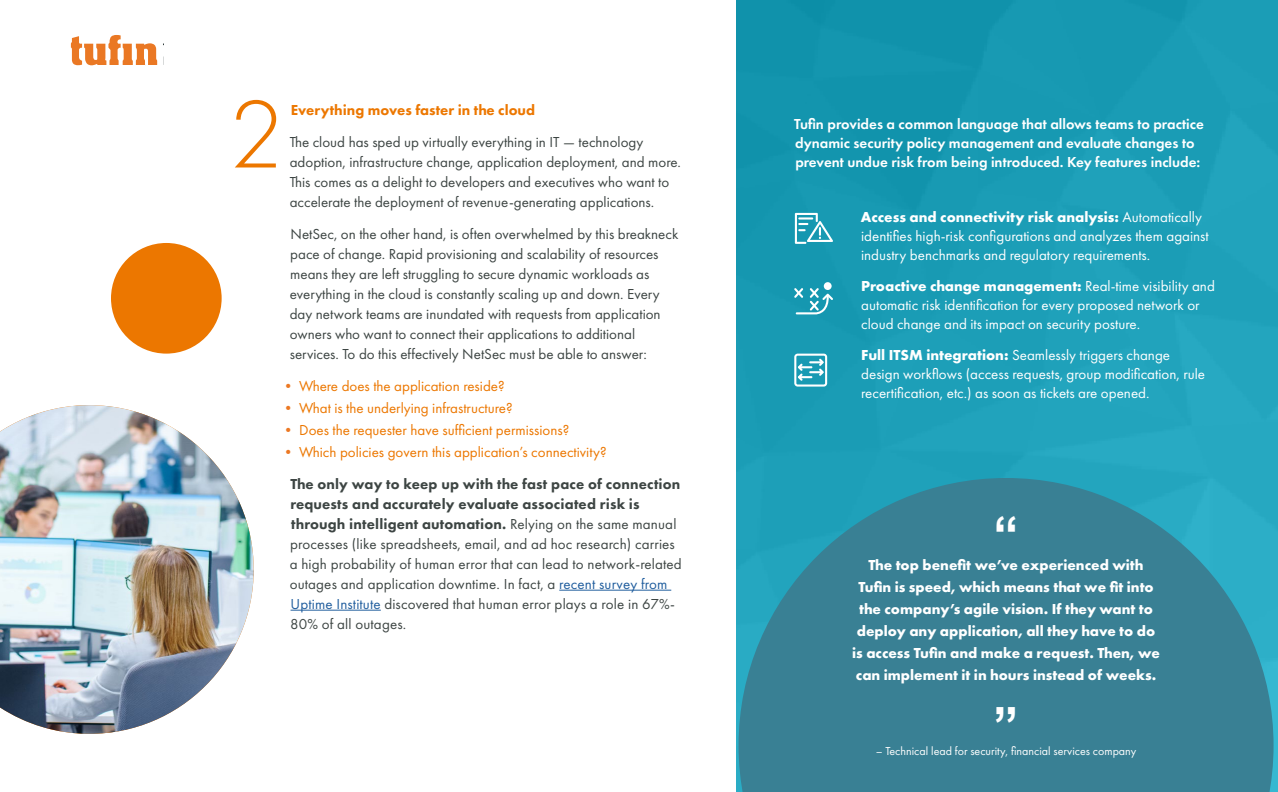
<style>
.page{position:relative;width:1278px;height:792px;background:#fff}
.page>*{position:absolute;margin:0;border:0;box-sizing:border-box;transform-origin:0 0}
.t1{font:300 100px "Futura PT";color:#ec7700}
.t2{font:700 50px "Arial";color:#fff}
.t3{font:15px/20px "Futura PT";color:#3d4543}
.t4{font:15px/19px "Futura PT";color:#fff}
.t5{font:700 15px/22px "Futura PT";color:#fff;text-align:center}
.t6{font:15px/32px "Futura PT";color:#ec7700}
.t7{font:600 15px/19px "Futura PT";color:#fff}
.t8{font:800 15px "Futura PT";color:#ec7700}
.t9{font:12px "Futura PT";color:#fff}
.s1{color:#ec7823}
.s2{font-weight:800;color:#3d4543}
.s3{font-weight:800}
.s4{color:#215e9e}
.s5{font-weight:700}
</style>
<div class="page">
<img style="left:736px;top:0;width:542px;height:792px">
<hr style="left:559px;top:590px;width:112px;height:1px;background:#215e9e">
<hr style="left:291px;top:610px;width:90px;height:1px;background:#215e9e">
<img style="left:0;top:405px;width:254px;height:329px">
<div style="left:111px;top:243px;width:111px;height:111px;background:#ec7700;border-radius:50%"></div>
<svg style="left:71px;top:35px;width:86px;height:30px"></svg>
<svg style="left:739px;top:478px;width:535px;height:314px;background:#35879c"></svg>
<svg style="left:795px;top:213px;width:38px;height:31px"></svg>
<div style="left:824px;top:282px;width:8px;height:8px;background:#fff;border-radius:50%"></div>
<svg style="left:794px;top:288px;width:39px;height:26px"></svg>
<svg style="left:794px;top:354px;width:33px;height:33px"></svg>
<h1 class="t1" style="left:229px;top:77px;width:56px">2</h1>
<p class="t8" style="left:291px;top:100px;width:246px">Everything moves faster in the cloud</p>
<p class="t3" style="left:290px;top:132px;width:393px">The cloud has sped up virtually everything in IT — technology adoption, infrastructure change, application deployment, and more.<br>This comes as a delight to developers and executives who want to accelerate the deployment of revenue-generating applications.</p>
<p class="t3" style="left:290px;top:224px;width:390px">NetSec, on the other hand, is often overwhelmed by this breakneck pace of change. Rapid provisioning and scalability of resources means they are left struggling to secure dynamic workloads as everything in the cloud is constantly scaling up and down. Every day network teams are inundated with requests from application owners who want to connect their applications to additional services. To do this effectively NetSec must be able to answer:</p>
<p class="t6" style="left:281px;top:370px;width:225px"><span class="s1">•</span> Where does the application reside?</p>
<p class="t6" style="left:281px;top:392px;width:233px"><span class="s1">•</span> What is the underlying infrastructure?</p>
<p class="t6" style="left:281px;top:414px;width:290px"><span class="s1">•</span> Does the requester have sufficient permissions?</p>
<p class="t6" style="left:291px;top:436px;width:391px;text-indent:-10px"><span class="s1">•</span> Which policies govern this application’s connectivity?<br><span class="s2">The only way to keep up with the fast pace of connection</span></p>
<p class="t3" style="left:290px;top:494px;width:394px"><span class="s3">requests and accurately evaluate associated risk is through intelligent automation.</span> Relying on the same manual processes (like spreadsheets, email, and ad hoc research) carries a high probability of human error that can lead to network-related outages and application downtime. In fact, a <span class="s4">recent survey from Uptime Institute</span> discovered that human error plays a role in 67%- 80% of all outages.</p>
<p class="t7" style="left:794px;top:114px;width:411px">Tufin provides a common language that allows teams to practice dynamic security policy management and evaluate changes to prevent undue risk from being introduced. Key features include:</p>
<p class="t4" style="left:861px;top:208px;width:350px"><span class="s5">Access and connectivity risk analysis:</span> Automatically identifies high-risk configurations and analyzes them against industry benchmarks and regulatory requirements.</p>
<p class="t4" style="left:861px;top:277px;width:355px"><span class="s5">Proactive change management:</span> Real-time visibility and automatic risk identification for every proposed network or cloud change and its impact on security posture.</p>
<p class="t4" style="left:861px;top:346px;width:345px"><span class="s5">Full ITSM integration:</span> Seamlessly triggers change design workflows (access requests, group modification, rule recertification, etc.) as soon as tickets are opened.</p>
<h2 class="t2" style="left:994px;top:502px;width:26px">“</h2>
<p class="t5" style="left:852px;top:553px;width:309px">The top benefit we’ve experienced with Tufin is speed, which means that we fit into the company’s agile vision. If they want to deploy any application, all they have to do is access Tufin and make a request. Then, we can implement it in hours instead of weeks.</p>
<h2 class="t2" style="left:994px;top:692px;width:26px">”</h2>
<p class="t9" style="left:876px;top:744px;width:262px">– Technical lead for security, financial services company</p>
</div>
